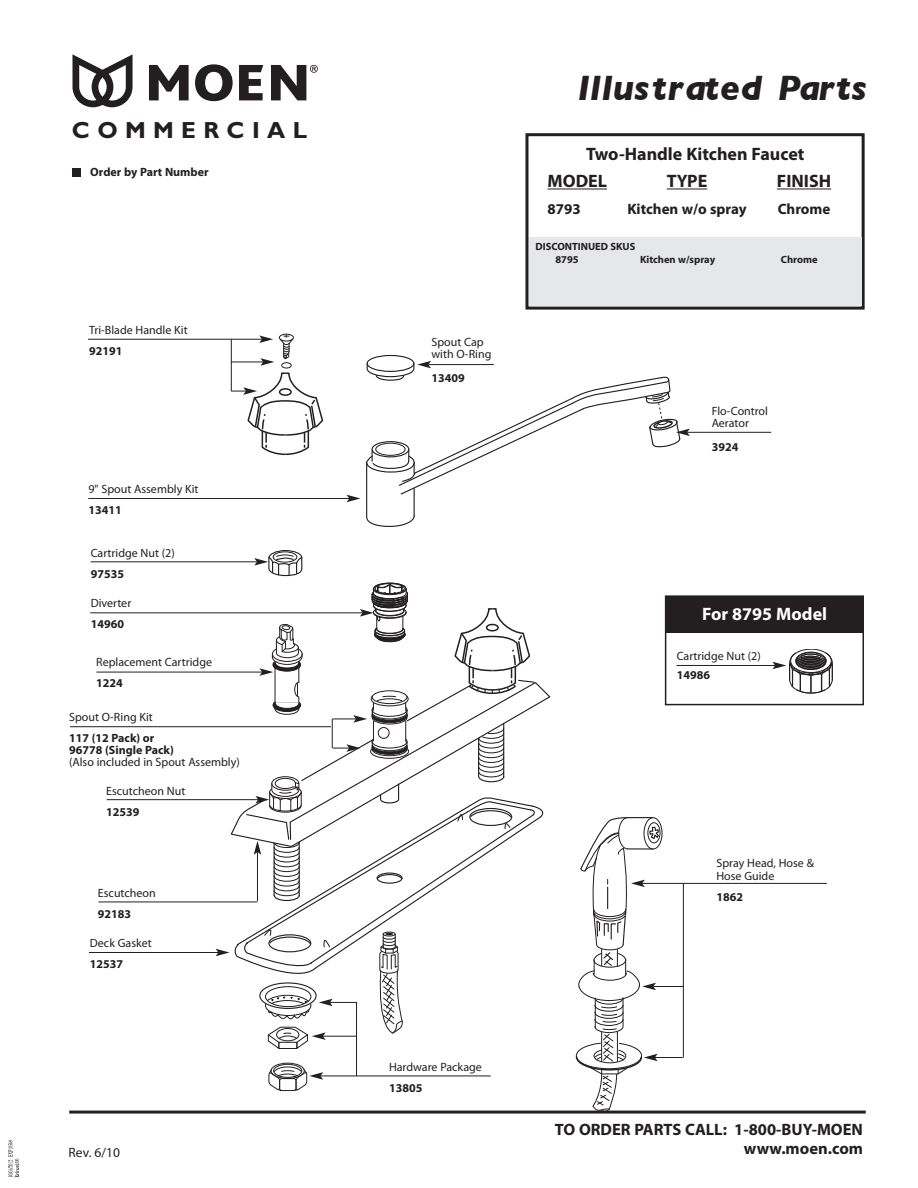
<style>
.page{position:relative;width:918px;height:1188px;background:#fff}
.page>*{position:absolute;margin:0;border:0;box-sizing:border-box;transform-origin:0 0}
.t1{font:italic 700 36px "Gill Sans";letter-spacing:.015em;color:#231f20}
.t2{font:700 23.4px "Gill Sans";letter-spacing:.315em;color:#231f20}
.t3{font:700 18px/27px "Myriad Pro";color:#231f20}
.t4{font:700 18px "Myriad Pro";color:#fff}
.t5{font:700 16.5px/19.8px "Myriad Pro";color:#231f20;text-align:right}
.t6{font:700 15px "Myriad Pro";color:#231f20}
.t7{font:13.5px "Myriad Pro";color:#231f20}
.t8{font:12px/12px "Myriad Pro";color:#231f20}
.t9{font:700 12px/12px "Myriad Pro";color:#231f20}
.t10{font:700 10.5px/13.5px "Myriad Pro";color:#231f20}
</style>
<div class="page">
<div style="left:72px;top:168px;width:8px;height:9px;background:#231f20"></div>
<div style="left:525px;top:133px;width:340px;height:177px;border:3px solid #231f20"></div>
<hr style="left:69px;top:1111px;width:797px;height:3px;background:#231f20">
<svg style="left:149px;top:64px;width:169px;height:37px"></svg>
<svg style="left:72px;top:54px;width:61px;height:53px"></svg>
<hr style="left:548px;top:189px;width:59px;height:1px;background:#231f20">
<hr style="left:667px;top:189px;width:40px;height:1px;background:#231f20">
<hr style="left:777px;top:189px;width:54px;height:1px;background:#231f20">
<div style="left:367px;top:355px;width:47px;height:17px;border:1px solid #231f20;border-radius:50%"></div>
<div style="left:279px;top:334px;width:15px;height:7px;border:1px solid #231f20;border-radius:50%"></div>
<div style="left:271px;top:1063px;width:34px;height:16px;border:1px solid #231f20;border-radius:50%"></div>
<div style="left:273px;top:1064px;width:29px;height:14px;border:1px solid #231f20;border-radius:50%"></div>
<div style="left:281px;top:362px;width:10px;height:6px;border:1px solid #231f20;border-radius:50%"></div>
<hr style="left:88px;top:339px;width:174px;height:1px;background:#231f20">
<hr style="left:231px;top:362px;width:32px;height:1px;background:#231f20">
<svg style="left:259px;top:335px;width:35px;height:31px"></svg>
<svg style="left:232px;top:372px;width:92px;height:84px"></svg>
<hr style="left:231px;top:339px;width:1px;height:52px;background:#231f20">
<hr style="left:91px;top:561px;width:166px;height:1px;background:#231f20">
<svg style="left:254px;top:550px;width:49px;height:27px"></svg>
<hr style="left:88px;top:498px;width:261px;height:1px;background:#231f20">
<svg style="left:347px;top:495px;width:13px;height:7px"></svg>
<hr style="left:90px;top:612px;width:272px;height:1px;background:#231f20">
<hr style="left:356px;top:1002px;width:1px;height:74px;background:#231f20">
<hr style="left:321px;top:1076px;width:170px;height:1px;background:#231f20">
<svg style="left:268px;top:1066px;width:55px;height:25px"></svg>
<hr style="left:687px;top:432px;width:84px;height:1px;background:#231f20">
<svg style="left:366px;top:361px;width:324px;height:166px"></svg>
<hr style="left:642px;top:883px;width:185px;height:1px;background:#231f20">
<svg style="left:575px;top:817px;width:108px;height:294px"></svg>
<hr style="left:683px;top:883px;width:1px;height:175px;background:#231f20">
<hr style="left:70px;top:726px;width:261px;height:1px;background:#231f20">
<hr style="left:96px;top:672px;width:166px;height:1px;background:#231f20">
<div style="left:529px;top:237px;width:332px;height:69px;background:#e6e7e9"></div>
<hr style="left:89px;top:952px;width:129px;height:1px;background:#231f20">
<hr style="left:99px;top:902px;width:158px;height:1px;background:#231f20">
<hr style="left:107px;top:799px;width:151px;height:1px;background:#231f20">
<svg style="left:216px;top:583px;width:333px;height:466px"></svg>
<hr style="left:676px;top:665px;width:99px;height:1px;background:#231f20">
<svg style="left:772px;top:649px;width:61px;height:45px"></svg>
<div style="left:665px;top:595px;width:199px;height:110px;border:2px solid #231f20"></div>
<div style="left:665px;top:596px;width:198px;height:36px;background:#231f20"></div>
<svg style="left:8px;top:1140px;width:11px;height:37px"></svg>
<h2 class="t2" style="left:72px;top:116px;width:237px">COMMERCIAL</h2>
<p class="t9" style="left:90px;top:167px;width:120px">Order by Part Number</p>
<p class="t8" style="left:89px;top:325px;width:100px">Tri-Blade Handle Kit</p>
<p class="t9" style="left:89px;top:346px;width:35px">92191</p>
<p class="t8" style="left:431px;top:337px;width:61px">Spout Cap with O-Ring</p>
<p class="t9" style="left:431px;top:373px;width:35px">13409</p>
<p class="t8" style="left:89px;top:484px;width:112px">9" Spout Assembly Kit</p>
<p class="t9" style="left:89px;top:505px;width:35px">13411</p>
<p class="t8" style="left:91px;top:548px;width:86px">Cartridge Nut (2)</p>
<p class="t9" style="left:91px;top:569px;width:35px">97535</p>
<p class="t8" style="left:91px;top:598px;width:42px">Diverter</p>
<p class="t9" style="left:91px;top:619px;width:35px">14960</p>
<p class="t8" style="left:96px;top:656px;width:117px">Replacement Cartridge</p>
<p class="t9" style="left:96px;top:677px;width:28px">1224</p>
<p class="t8" style="left:69px;top:712px;width:85px">Spout O-Ring Kit</p>
<p class="t9" style="left:69px;top:733px;width:106px">117 (12 Pack) or<br>96778 (Single Pack)</p>
<p class="t8" style="left:69px;top:757px;width:172px">(Also included in Spout Assembly)</p>
<p class="t8" style="left:106px;top:786px;width:81px">Escutcheon Nut</p>
<p class="t9" style="left:106px;top:807px;width:35px">12539</p>
<p class="t8" style="left:98px;top:888px;width:59px">Escutcheon</p>
<p class="t9" style="left:98px;top:909px;width:35px">92183</p>
<p class="t8" style="left:90px;top:938px;width:63px">Deck Gasket</p>
<p class="t9" style="left:90px;top:959px;width:35px">12537</p>
<p class="t7" style="left:69px;top:1147px;width:53px">Rev. 6/10</p>
<p class="t8" style="left:389px;top:1062px;width:94px">Hardware Package</p>
<p class="t9" style="left:389px;top:1083px;width:35px">13805</p>
<h1 class="t1" style="left:577px;top:67px;width:291px">Illustrated Parts</h1>
<h3 class="t3" style="left:548px;top:142px;width:258px;text-indent:38px">Two-Handle Kitchen Faucet<br>MODEL</h3>
<h3 class="t3" style="left:667px;top:169px;width:42px">TYPE</h3>
<h3 class="t3" style="left:777px;top:169px;width:56px">FINISH</h3>
<p class="t6" style="left:548px;top:204px;width:35px">8793</p>
<p class="t6" style="left:627px;top:204px;width:121px">Kitchen w/o spray</p>
<p class="t6" style="left:778px;top:204px;width:54px">Chrome</p>
<p class="t10" style="left:555px;top:240px;width:81px;text-indent:-20px">DISCONTINUED SKUS<br>8795</p>
<p class="t10" style="left:640px;top:254px;width:77px">Kitchen w/spray</p>
<p class="t10" style="left:781px;top:254px;width:38px">Chrome</p>
<p class="t8" style="left:712px;top:406px;width:58px">Flo-Control<br>Aerator</p>
<p class="t9" style="left:712px;top:442px;width:28px">3924</p>
<h3 class="t4" style="left:702px;top:607px;width:127px">For 8795 Model</h3>
<p class="t8" style="left:677px;top:651px;width:86px">Cartridge Nut (2)</p>
<p class="t9" style="left:677px;top:670px;width:35px">14986</p>
<p class="t8" style="left:716px;top:857px;width:99px;line-height:13.5px">Spray Head, Hose &amp;<br>Hose Guide</p>
<p class="t9" style="left:717px;top:892px;width:28px">1862</p>
<h3 class="t5" style="left:555px;top:1121px;width:310px">TO ORDER PARTS CALL: 1-800-BUY-MOEN www.moen.com</h3>
</div>
